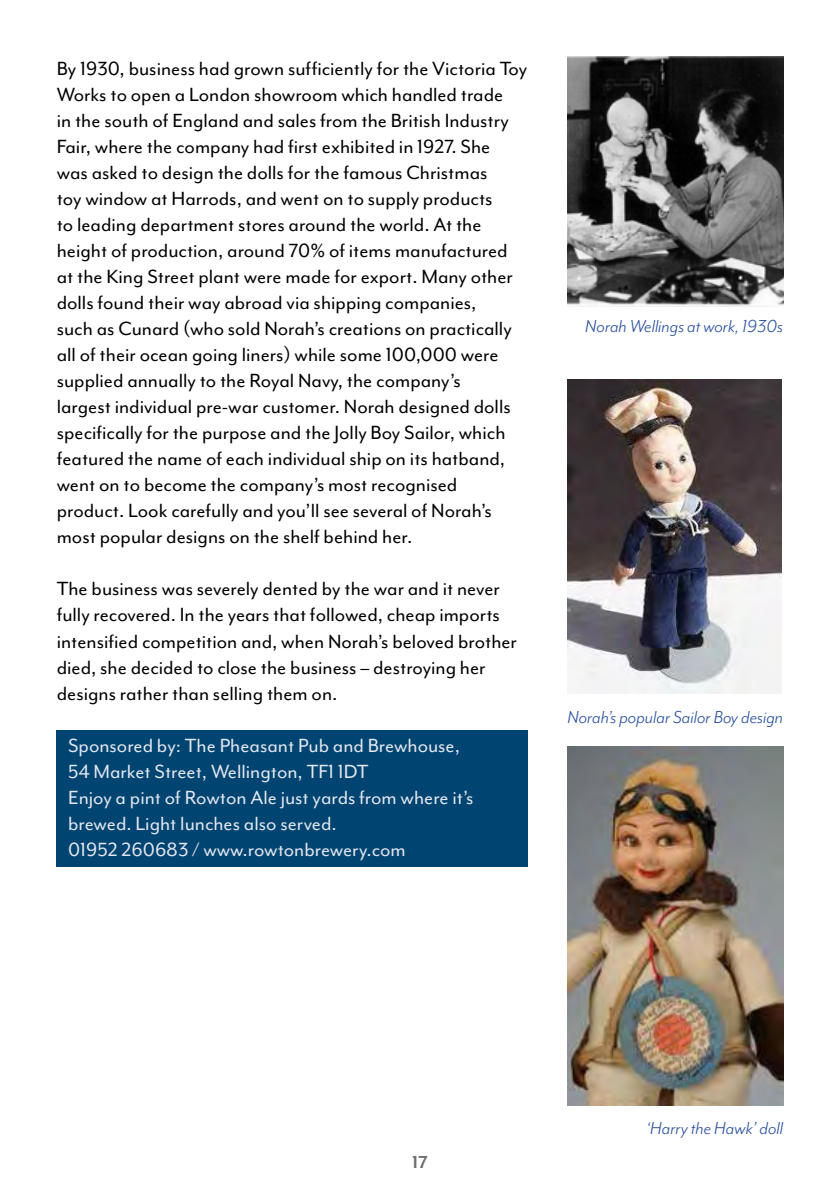
<style>
.page{position:relative;width:840px;height:1191px;background:#fff}
.page>*{position:absolute;margin:0;border:0;box-sizing:border-box;transform-origin:0 0}
.t1{font:22px/26px "Mr Eaves Mod OT";color:#000}
.t2{font:22px/26px "Mr Eaves Mod OT";color:#e3e7f0}
.t3{font:italic 20px "Mr Eaves Mod OT";color:#2c52a0}
.t4{font:700 20px "Mr Eaves Mod OT";color:#706f6f}
</style>
<div class="page">
<div style="left:57px;top:730px;width:470px;height:33px;background:#004471"></div>
<div style="left:57px;top:756px;width:470px;height:33px;background:#004471"></div>
<div style="left:57px;top:782px;width:470px;height:59px;background:#004471"></div>
<div style="left:57px;top:834px;width:470px;height:33px;background:#004471"></div>
<img style="left:567px;top:57px;width:215px;height:249px">
<img style="left:567px;top:380px;width:214px;height:313px">
<img style="left:567px;top:746px;width:215px;height:360px">
<p class="t1" style="left:57px;top:56px;width:471px">By 1930, business had grown sufficiently for the Victoria Toy Works to open a London showroom which handled trade<br>in the south of England and sales from the British Industry Fair, where the company had first exhibited in 1927. She<br>was asked to design the dolls for the famous Christmas<br>toy window at Harrods, and went on to supply products<br>to leading department stores around the world. At the height of production, around 70% of items manufactured at the King Street plant were made for export. Many other dolls found their way abroad via shipping companies,<br>such as Cunard (who sold Norah’s creations on practically all of their ocean going liners) while some 100,000 were supplied annually to the Royal Navy, the company’s<br>largest individual pre-war customer. Norah designed dolls specifically for the purpose and the Jolly Boy Sailor, which featured the name of each individual ship on its hatband, went on to become the company’s most recognised product. Look carefully and you’ll see several of Norah’s most popular designs on the shelf behind her.</p>
<p class="t1" style="left:57px;top:576px;width:461px">The business was severely dented by the war and it never fully recovered. In the years that followed, cheap imports intensified competition and, when Norah’s beloved brother died, she decided to close the business – destroying her designs rather than selling them on.</p>
<p class="t2" style="left:68px;top:732px;width:407px">Sponsored by: The Pheasant Pub and Brewhouse, 54 Market Street, Wellington, TF1 1DT<br>Enjoy a pint of Rowton Ale just yards from where it’s brewed. Light lunches also served.<br>01952 260683 / www.rowtonbrewery.com</p>
<p class="t3" style="left:585px;top:315px;width:199px">Norah Wellings at work, 1930s</p>
<p class="t3" style="left:567px;top:706px;width:217px">Norah’s popular Sailor Boy design</p>
<p class="t4" style="left:412px;top:1151px;width:17px">17</p>
<p class="t3" style="left:646px;top:1117px;width:138px">‘Harry the Hawk’ doll</p>
</div>
